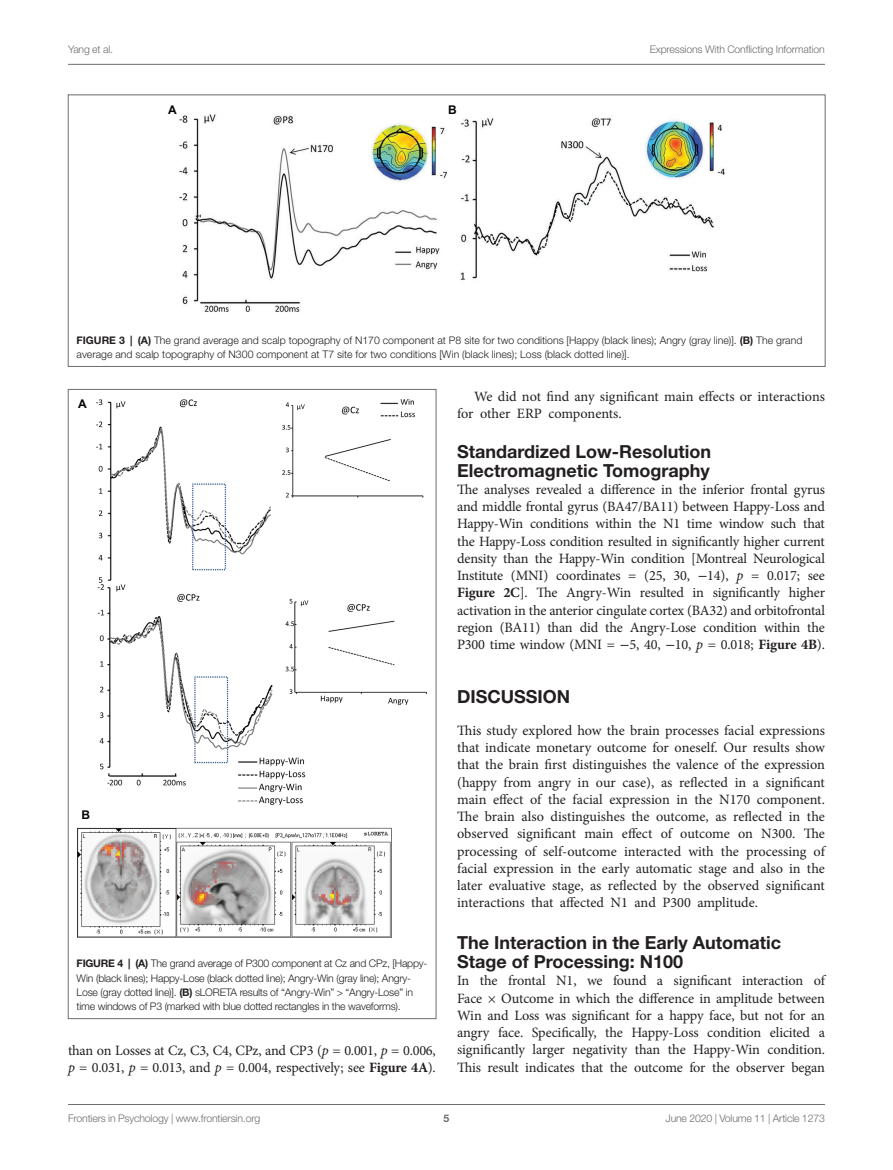
<style>
.page{position:relative;width:893px;height:1170px;background:#fff}
.page>*{position:absolute;margin:0;border:0;box-sizing:border-box;transform-origin:0 0}
.HEAD_2{font:700 18px/18.8px "Helvetica Neue LT Std";color:#231f20}
.HEAD_1{font:700 18px "Helvetica Neue LT Std";color:#231f20}
.TEXT_FLUSH{font:14.25px/17.2px "Minion Pro";letter-spacing:-.01em;color:#231f20;text-align:justify}
.TEXT{font:14.25px/17.2px "Minion Pro";color:#231f20}
.t1{font:700 12px "Arial";color:#040503}
.FIG_LEG{font:300 10.5px/14.2px "Helvetica Neue LT Std";letter-spacing:-.01em;color:#231f20}
.t2{font:300 10.5px "Helvetica Neue LT Std";letter-spacing:-.015em;color:#6c6d70}
.t3{font:700 10.5px "Helvetica Neue LT Std";color:#6c6d70}
.s1{font-weight:700}
.s2{font-family:"STIX General"}
.s3{font-style:italic}
</style>
<div class="page">
<hr style="left:68px;top:64px;width:757px;height:1px;background:#6c6d70">
<hr style="left:68px;top:1104px;width:757px;height:1px;background:#6c6d70">
<img style="left:179px;top:114px;width:546px;height:198px">
<img style="left:77px;top:399px;width:350px;height:539px">
<p class="t2" style="left:68px;top:42px;width:47px">Yang et al.</p>
<p class="t2" style="left:650px;top:42px;width:177px">Expressions With Conflicting Information</p>
<p class="t1" style="left:168px;top:101px;width:10px">A</p>
<p class="t1" style="left:448px;top:101px;width:10px">B</p>
<p class="FIG_LEG" style="left:77px;top:332px;width:727px"><span class="s1">FIGURE 3 | (A)</span> The grand average and scalp topography of N170 component at P8 site for two conditions [Happy (black lines); Angry (gray line)]. <span class="s1">(B)</span> The grand average and scalp topography of N300 component at T7 site for two conditions [Win (black lines); Loss (black dotted line)].</p>
<p class="t1" style="left:78px;top:395px;width:10px">A</p>
<p class="TEXT" style="left:457px;top:388px;width:369px;text-indent:17px">We did not find any significant main effects or interactions for other ERP components.</p>
<p class="HEAD_2" style="left:457px;top:441px;width:255px">Standardized Low-Resolution<br>Electromagnetic Tomography</p>
<p class="TEXT_FLUSH" style="left:457px;top:481px;width:369px">The analyses revealed a difference in the inferior frontal gyrus and middle frontal gyrus (BA47/BA11) between Happy-Loss and Happy-Win conditions within the N1 time window such that the Happy-Loss condition resulted in significantly higher current density than the Happy-Win condition [Montreal Neurological Institute (MNI) coordinates = (25, 30, <span class="s2">−</span>14), <span class="s3">p</span> = 0.017; see <span class="s1">Figure 2C</span>]. The Angry-Win resulted in significantly higher activation in the anterior cingulate cortex (BA32) and orbitofrontal region (BA11) than did the Angry-Lose condition within the P300 time window (MNI = <span class="s2">−</span>5, 40, <span class="s2">−</span>10, <span class="s3">p</span> = 0.018; <span class="s1">Figure 4B</span>).</p>
<p class="HEAD_1" style="left:457px;top:685px;width:115px">DISCUSSION</p>
<p class="TEXT_FLUSH" style="left:457px;top:721px;width:369px">This study explored how the brain processes facial expressions that indicate monetary outcome for oneself. Our results show that the brain first distinguishes the valence of the expression (happy from angry in our case), as reflected in a significant main effect of the facial expression in the N170 component.<br>The brain also distinguishes the outcome, as reflected in the observed significant main effect of outcome on N300. The processing of self-outcome interacted with the processing of facial expression in the early automatic stage and also in the later evaluative stage, as reflected by the observed significant interactions that affected N1 and P300 amplitude.</p>
<p class="HEAD_2" style="left:457px;top:933px;width:325px">The Interaction in the Early Automatic<br>Stage of Processing: N100</p>
<p class="TEXT_FLUSH" style="left:457px;top:972px;width:369px">In the frontal N1, we found a significant interaction of Face × Outcome in which the difference in amplitude between Win and Loss was significant for a happy face, but not for an angry face. Specifically, the Happy-Loss condition elicited a significantly larger negativity than the Happy-Win condition.<br>This result indicates that the outcome for the observer began</p>
<p class="t1" style="left:81px;top:806px;width:10px">B</p>
<p class="FIG_LEG" style="left:77px;top:956px;width:352px"><span class="s1">FIGURE 4 | (A)</span> The grand average of P300 component at Cz and CPz, [Happy-Win (black lines); Happy-Lose (black dotted line); Angry-Win (gray line); Angry-Lose (gray dotted line)]. <span class="s1">(B)</span> sLORETA results of “Angry-Win” &gt; “Angry-Lose” in time windows of P3 (marked with blue dotted rectangles in the waveforms).</p>
<p class="TEXT_FLUSH" style="left:68px;top:1041px;width:369px">than on Losses at Cz, C3, C4, CPz, and CP3 (<span class="s3">p</span> = 0.001, <span class="s3">p</span> = 0.006, <span class="s3">p</span> = 0.031, <span class="s3">p</span> = 0.013, and <span class="s3">p</span> = 0.004, respectively; see <span class="s1">Figure 4A</span>).</p>
<p class="t2" style="left:68px;top:1111px;width:194px">Frontiers in Psychology | www.frontiersin.org</p>
<p class="t3" style="left:444px;top:1111px;width:7px">5</p>
<p class="t2" style="left:666px;top:1111px;width:161px">June 2020 | Volume 11 | Article 1273</p>
</div>
